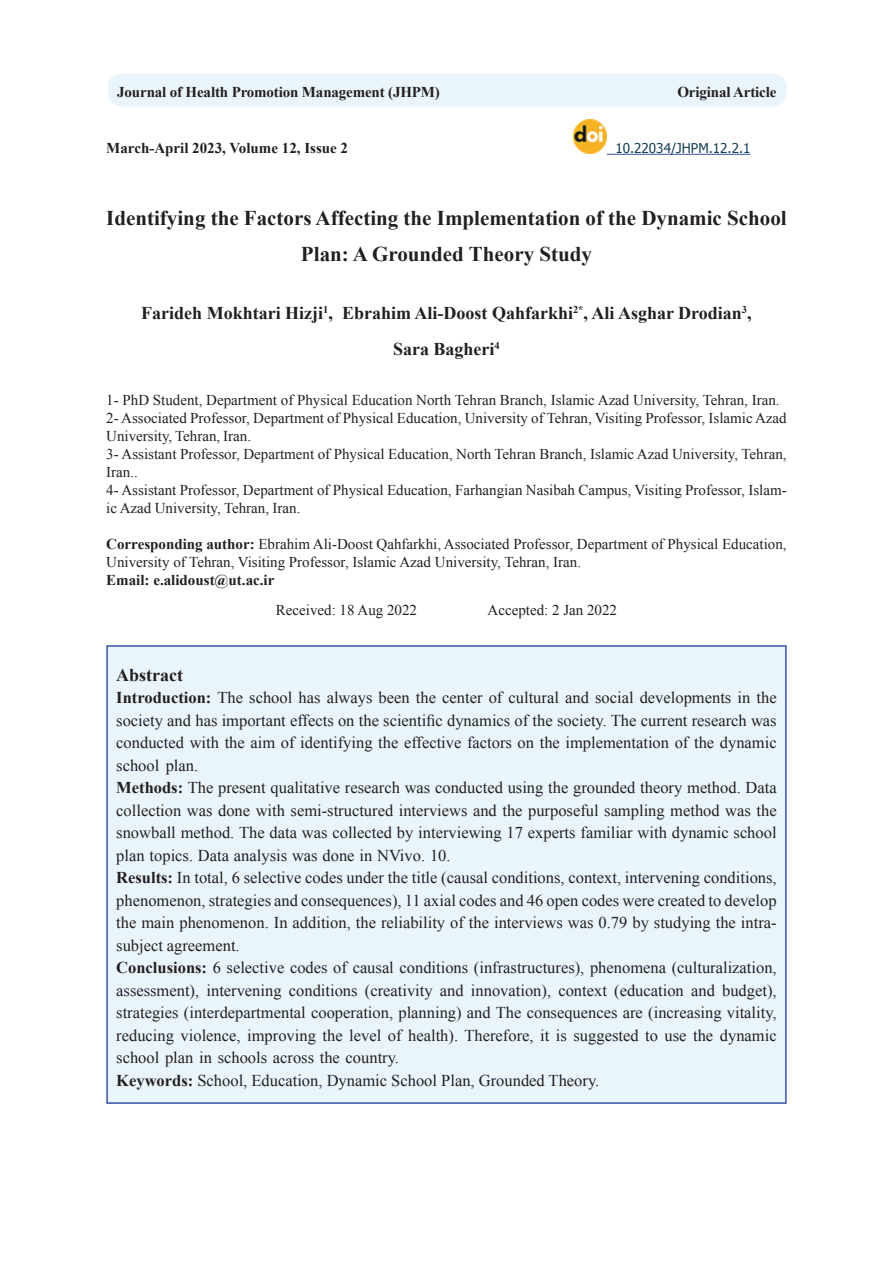
<style>
.page{position:relative;width:893px;height:1263px;background:#fff}
.page>*{position:absolute;margin:0;border:0;box-sizing:border-box;transform-origin:0 0}
.t1{font:700 21px/36px "Times New Roman";color:#231f20;text-align:center}
.t2{font:700 18px "Times New Roman";color:#231f20}
.t3{font:16.5px/22.5px "Times New Roman";color:#231f20}
.t4{font:15px/18px "Times New Roman";color:#231f20}
.t5{font:700 15px "Times New Roman";letter-spacing:-.01em;color:#231f20}
.t6{font:13.5px "Tahoma";color:#184056}
.t7{font:700 10.5px "Times New Roman";color:#231f20}
.s1{font-size:18px}
.s2{font-weight:700}
</style>
<div class="page">
<hr style="left:607px;top:154px;width:143px;height:1px;background:#3853a3">
<img style="left:573px;top:119px;width:34px;height:34px">
<div style="left:107px;top:646px;width:679px;height:457px;background:#eaf5fb"></div>
<div style="left:106px;top:645px;width:681px;height:459px;border:2px solid #3853a3"></div>
<div style="left:108px;top:74px;width:679px;height:32px;background:#eaf5fb;border-radius:14px"></div>
<p class="t5" style="left:117px;top:82px;width:324px">Journal of Health Promotion Management (JHPM)</p>
<p class="t5" style="left:106px;top:138px;width:243px">March-April 2023, Volume 12, Issue 2</p>
<p class="t5" style="left:677px;top:82px;width:100px">Original Article</p>
<p class="t6" style="left:615px;top:139px;width:137px">10.22034/JHPM.12.2.1</p>
<p class="t1" style="left:106px;top:200px;width:682px">Identifying the Factors Affecting the Implementation of the Dynamic School<br>Plan A: Grounded Theory Study</p>
<p class="t7" style="left:573px;top:302px;width:16px"><span class="s1">,</span>*2</p>
<p class="t2" style="left:141px;top:300px;width:193px">Farideh Mokhtari Hizji ,</p>
<p class="t7" style="left:742px;top:302px;width:7px">3</p>
<p class="t7" style="left:323px;top:302px;width:7px">1</p>
<p class="t2" style="left:342px;top:300px;width:233px">Ebrahim Ali-Doost Qahfarkhi</p>
<p class="t7" style="left:495px;top:338px;width:7px">4</p>
<p class="t2" style="left:592px;top:300px;width:162px">Ali Asghar Drodian ,</p>
<p class="t2" style="left:393px;top:336px;width:103px">Sara Bagheri</p>
<p class="t4" style="left:106px;top:391px;width:682px">1- PhD Student, Department of Physical Education North Tehran Branch, Islamic Azad University, Tehran, Iran.<br>2- Associated Professor, Department of Physical Education, University of Tehran, Visiting Professor, Islamic Azad University, Tehran, Iran.<br>3- Assistant Professor, Department of Physical Education, North Tehran Branch, Islamic Azad University, Tehran, Iran..</p>
<p class="t4" style="left:106px;top:499px;width:196px">ic Azad University, Tehran, Iran.</p>
<p class="t4" style="left:106px;top:481px;width:682px">4- Assistant Professor, Department of Physical Education, Farhangian Nasibah Campus, Visiting Professor, Islam-</p>
<p class="t4" style="left:106px;top:535px;width:682px"><span class="s2">Corresponding author:</span> Ebrahim Ali-Doost Qahfarkhi, Associated Professor, Department of Physical Education,<br>University of Tehran, Visiting Professor, Islamic Azad University, Tehran, Iran.</p>
<p class="t5" style="left:106px;top:570px;width:170px">Email .e: alidoust@ut.ac i r.</p>
<p class="t4" style="left:488px;top:601px;width:131px">Accepted 2: Jan 2022</p>
<p class="t4" style="left:276px;top:601px;width:143px">Received: 18 Aug 2022</p>
<p class="t2" style="left:116px;top:662px;width:68px">Abstract</p>
<p class="t3" style="left:116px;top:686px;width:662px"><span class="s2">Introduction:</span> The school has always been the center of cultural and social developments in the society and has important effects on the scientific dynamics of the society. The current research was conducted with the aim of identifying the effective factors on the implementation of the dynamic school plan.<br><span class="s2">Methods:</span> The present qualitative research was conducted using the grounded theory method. Data collection was done with semi-structured interviews and the purposeful sampling method was the snowball method. The data was collected by interviewing 17 experts familiar with dynamic school plan topics. Data analysis was done in NVivo. 10.<br><span class="s2">Results</span> In<span class="s2">:</span> total 6, selective codes under the title (causal conditions, context, intervening conditions, phenomenon, strategies and consequences ,) 11 axial codes and 46 open codes were created to develop</p>
<p class="t3" style="left:116px;top:934px;width:125px">subject agreement.</p>
<p class="t3" style="left:116px;top:911px;width:662px">the main phenomenon. In addition, the reliability of the interviews was 0.79 by studying the intra-</p>
<p class="t3" style="left:116px;top:956px;width:662px"><span class="s2">Conclusions</span> 6<span class="s2">:</span> selective codes of causal conditions (infrastructures ,) phenomena (culturalization, assessment ,) intervening conditions (creativity and innovation ,) context (education and budget ,( strategies (interdepartmental cooperation, planning) and The consequences are (increasing vitality, reducing violence, improving the level of health .) Therefore, it is suggested to use the dynamic school plan in schools across the country.<br><span class="s2">Keywords:</span> School, Education, Dynamic School Plan, Grounded Theory.</p>
</div>
